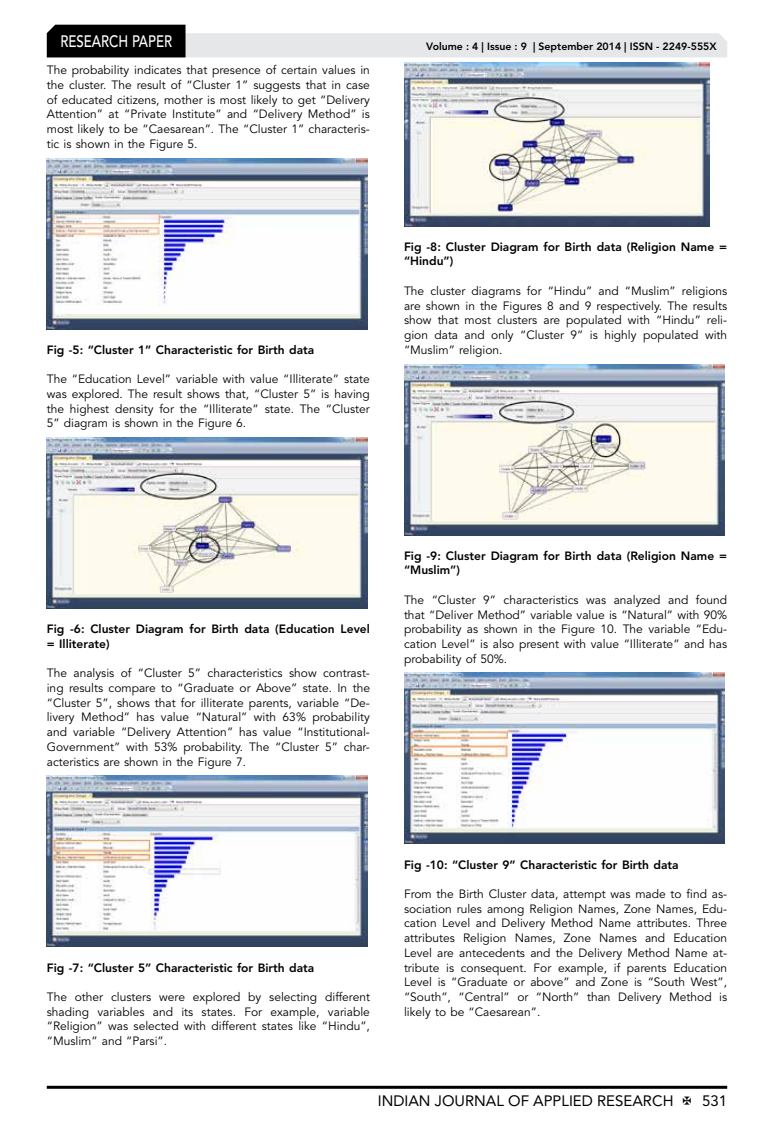
<style>
.page{position:relative;width:774px;height:1136px;background:#fff}
.page>*{position:absolute;margin:0;border:0;box-sizing:border-box;transform-origin:0 0}
.t1{font:500 16.5px "Avenir LT Std";color:#fff;scale:.8 1}
.t2{font:15px "Avenir LT Std";color:#000}
.t3{font:12px/14.7px "Avenir LT Std";color:#000;text-align:justify}
.t4{font:800 12px/14.7px "Avenir LT Std";color:#000}
.t5{font:800 10.5px "Avenir LT Std";color:#000}
</style>
<div class="page">
<hr style="left:47px;top:1085px;width:680px;height:3px;background:#000">
<svg style="left:47px;top:25px;width:680px;height:32px"></svg>
<img style="left:47px;top:158px;width:320px;height:171px">
<img style="left:47px;top:437px;width:320px;height:171px">
<img style="left:47px;top:775px;width:320px;height:171px">
<img style="left:404px;top:63px;width:306px;height:163px">
<img style="left:404px;top:364px;width:320px;height:171px">
<img style="left:404px;top:673px;width:320px;height:170px">
<h1 class="t1" style="left:60px;top:32px;width:139px">RESEARCH PAPER</h1>
<p class="t3" style="left:47px;top:63px;width:325px">The probability indicates that presence of certain values in the cluster. The result of “Cluster 1” suggests that in case of educated citizens, mother is most likely to get “Delivery Attention” at “Private Institute” and “Delivery Method” is most likely to be “Caesarean”. The “Cluster 1” characteris&shy;tic is shown in the Figure 5.</p>
<p class="t5" style="left:426px;top:41px;width:292px">Volume : 4 | Issue : 9 | September 2014 | ISSN - 2249-555X</p>
<p class="t4" style="left:47px;top:342px;width:269px">Fig -5: “Cluster 1” Characteristic for Birth data</p>
<p class="t3" style="left:47px;top:372px;width:325px">The “Education Level” variable with value “Illiterate” state was explored. The result shows that, “Cluster 5” is having the highest density for the “Illiterate” state. The “Cluster 5” diagram is shown in the Figure 6.</p>
<p class="t4" style="left:404px;top:239px;width:325px">Fig -8: Cluster Diagram for Birth data (Religion Name = “Hindu”)</p>
<p class="t3" style="left:404px;top:284px;width:325px">The cluster diagrams for “Hindu” and “Muslim” religions are shown in the Figures 8 and 9 respectively. The results show that most clusters are populated with “Hindu” reli&shy;gion data and only “Cluster 9” is highly populated with “Muslim” religion.</p>
<p class="t4" style="left:47px;top:621px;width:325px">Fig -6: Cluster Diagram for Birth data (Education Level = Illiterate)</p>
<p class="t3" style="left:47px;top:666px;width:325px">The analysis of “Cluster 5” characteristics show contrast&shy;ing results compare to “Graduate or Above” state. In the “Cluster 5”, shows that for illiterate parents, variable “De&shy;livery Method” has value “Natural” with 63% probability and variable “Delivery Attention” has value “Institutional-Government” with 53% probability. The “Cluster 5” char&shy;acteristics are shown in the Figure 7.</p>
<p class="t4" style="left:404px;top:548px;width:325px">Fig -9: Cluster Diagram for Birth data (Religion Name = “Muslim”)</p>
<p class="t3" style="left:404px;top:592px;width:325px">The “Cluster 9” characteristics was analyzed and found that “Deliver Method” variable value is “Natural” with 90% probability as shown in the Figure 10. The variable “Edu&shy;cation Level” is also present with value “Illiterate” and has probability of 50%.</p>
<p class="t4" style="left:47px;top:959px;width:269px">Fig -7: “Cluster 5” Characteristic for Birth data</p>
<p class="t3" style="left:47px;top:989px;width:325px">The other clusters were explored by selecting different shading variables and its states. For example, variable “Religion” was selected with different states like “Hindu”, “Muslim” and “Parsi”.</p>
<p class="t4" style="left:404px;top:857px;width:276px">Fig -10: “Cluster 9” Characteristic for Birth data</p>
<p class="t3" style="left:404px;top:886px;width:325px">From the Birth Cluster data, attempt was made to find as&shy;sociation rules among Religion Names, Zone Names, Edu&shy;cation Level and Delivery Method Name attributes. Three attributes Religion Names, Zone Names and Education Level are antecedents and the Delivery Method Name at&shy;tribute is consequent. For example, if parents Education Level is “Graduate or above” and Zone is “South West”, “South”, “Central” or “North” than Delivery Method is likely to be “Caesarean”.</p>
<p class="t2" style="left:378px;top:1091px;width:297px">INDIAN JOURNAL OF APPLIED RESEARCH</p>
<p class="t2" style="left:702px;top:1091px;width:27px">531</p>
</div>
